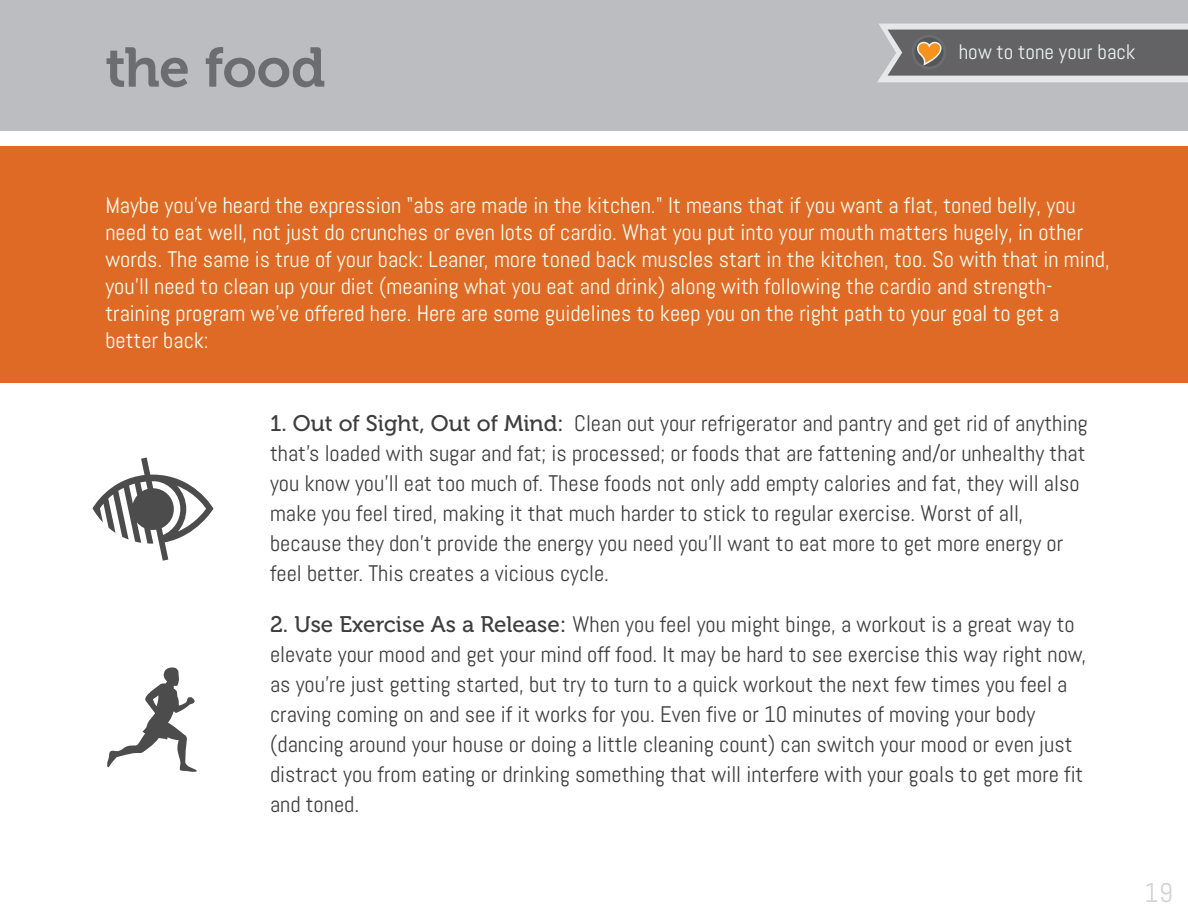
<style>
.page{position:relative;width:1188px;height:918px;background:#fff}
.page>*{position:absolute;margin:0;border:0;box-sizing:border-box;transform-origin:0 0}
.t1{font:55.5px "Museo 700";letter-spacing:-.015em;color:#6c6d70}
.t2{font:27px "Abel";color:#d1d2d4}
.t3{font:22.5px/30px "Abel";color:#3e3e3f}
.t4{font:22.5px/27px "Abel";color:#fdfdee}
.t5{font:21px "Abel";color:#f2f3f4}
.s1{font-family:"Museo 500"}
</style>
<div class="page">
<div style="left:1px;top:0;width:1187px;height:382px;background:#de6a26"></div>
<div style="left:1px;top:0;width:1187px;height:135px;background:#bcbdc0"></div>
<div style="left:0;top:131px;width:1188px;height:15px;background:#fff"></div>
<svg style="left:107px;top:667px;width:90px;height:105px"></svg>
<svg style="left:93px;top:457px;width:121px;height:104px"></svg>
<svg style="left:877px;top:24px;width:311px;height:58px;background:#858485"></svg>
<h1 class="t1" style="left:105px;top:37px;width:222px">the food</h1>
<p class="t5" style="left:959px;top:38px;width:178px">how to tone your back</p>
<p class="t4" style="left:105px;top:192px;width:1006px">Maybe you've heard the expression "abs are made in the kitchen." It means that if you want a flat, toned belly, you need to eat well, not just do crunches or even lots of cardio. What you put into your mouth matters hugely, in other words. The same is true of your back: Leaner, more toned back muscles start in the kitchen, too. So with that in mind, you'll need to clean up your diet (meaning what you eat and drink) along with following the cardio and strength&shy;training program we've offered here. Here are some guidelines to keep you on the right path to your goal to get a better back:</p>
<p class="t3" style="left:270px;top:408px;width:819px"><span class="s1">1. Out of Sight, Out of Mind:</span> Clean out your refrigerator and pantry and get rid of anything that's loaded with sugar and fat; is processed; or foods that are fattening and/or unhealthy that you know you'll eat too much of. These foods not only add empty calories and fat, they will also make you feel tired, making it that much harder to stick to regular exercise. Worst of all, because they don't provide the energy you need you'll want to eat more to get more energy or feel better. This creates a vicious cycle.</p>
<p class="t3" style="left:270px;top:609px;width:818px"><span class="s1">2. Use Exercise As a Release:</span> When you feel you might binge, a workout is a great way to elevate your mood and get your mind off food. It may be hard to see exercise this way right now, as you're just getting started, but try to turn to a quick workout the next few times you feel a craving coming on and see if it works for you. Even five or 10 minutes of moving your body (dancing around your house or doing a little cleaning count) can switch your mood or even just distract you from eating or drinking something that will interfere with your goals to get more fit and toned.</p>
<p class="t2" style="left:1144px;top:876px;width:30px">19</p>
</div>
